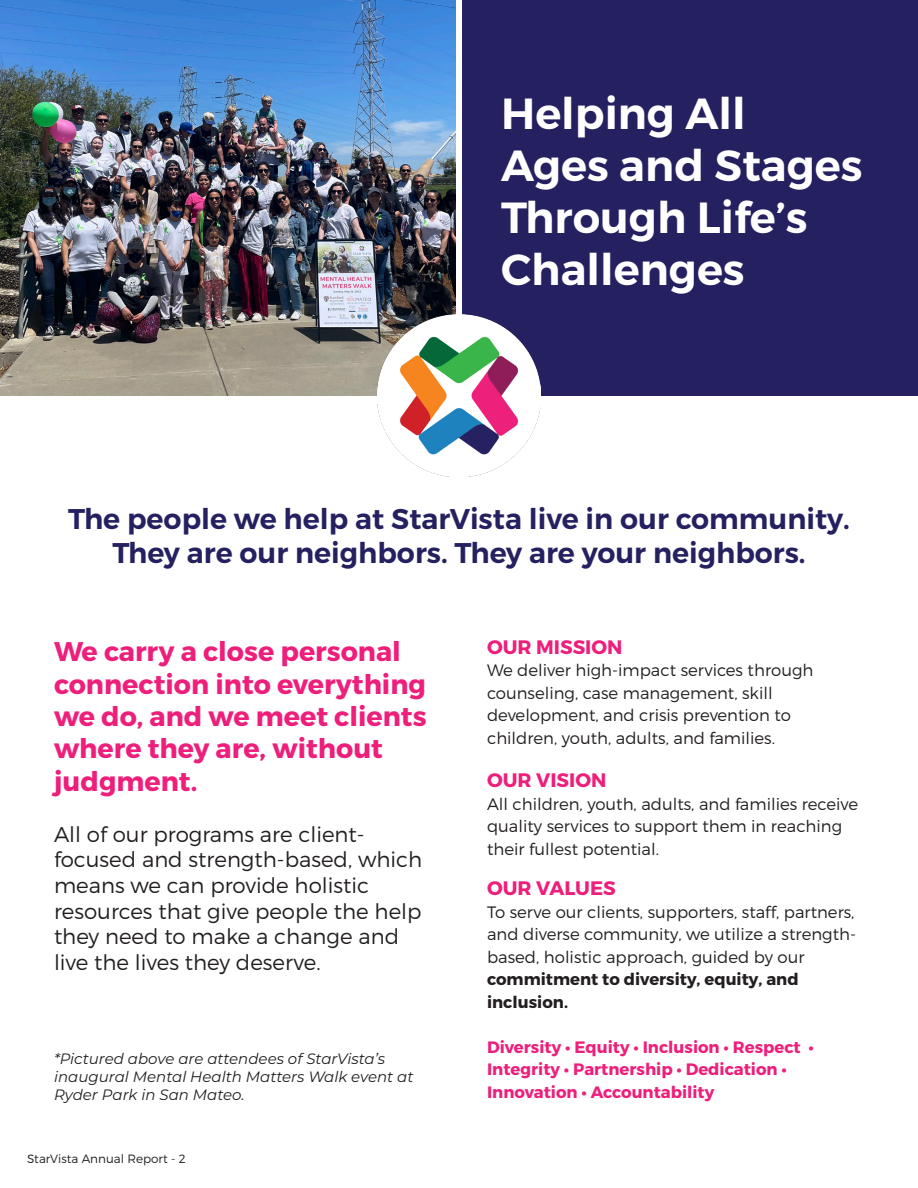
<style>
.page{position:relative;width:918px;height:1188px;background:#fff}
.page>*{position:absolute;margin:0;border:0;box-sizing:border-box;transform-origin:0 0}
.Body_Text{font:600 43.5px/52.2px "Montserrat";color:#fff}
.t1{font:600 28.5px/34.2px "Montserrat";color:#252161;text-align:center}
.t2{font:700 27px/32.4px "Montserrat";color:#ee1e7b}
.t3{font:300 21.3px/25.5px "Montserrat";color:#231f20}
.t4{font:700 19.5px "Montserrat";color:#ee1e7b}
.t5{font:300 16.5px/22.5px "Montserrat";color:#231f20}
.t6{font:700 16.5px/22.5px "Montserrat";color:#ee1e7b}
.t7{font:italic 15px/18px "Montserrat";color:#231f20}
.t8{font:300 12px "Montserrat";color:#231f20}
.s1{font-weight:700}
</style>
<div class="page">
<img style="left:0;top:0;width:456px;height:396px">
<div style="left:459px;top:0;width:459px;height:396px;background:#252161"></div>
<div style="left:456px;top:0;width:6px;height:423px;background:#fff"></div>
<img style="left:378px;top:315px;width:162px;height:162px">
<p class="Body_Text" style="left:501px;top:87px;width:363px">Helping All<br>Ages and Stages<br>Through Life’s<br>Challenges</p>
<p class="t1" style="left:68px;top:502px;width:783px">The people we help at StarVista live in our community.<br>They are our neighbors. They are your neighbors.</p>
<p class="t2" style="left:54px;top:636px;width:374px">We carry a close personal connection into everything we do, and we meet clients where they are, without judgment.</p>
<p class="t3" style="left:54px;top:821px;width:370px">All of our programs are client&shy;focused and strength-based, which means we can provide holistic resources that give people the help they need to make a change and live the lives they deserve.</p>
<p class="t7" style="left:54px;top:1050px;width:361px">*Pictured above are attendees of StarVista’s inaugural Mental Health Matters Walk event at<br>Ryder Park in San Mateo.</p>
<p class="t8" style="left:27px;top:1151px;width:160px">StarVista Annual Report - 2</p>
<p class="t4" style="left:487px;top:635px;width:137px">OUR MISSION</p>
<p class="t5" style="left:487px;top:659px;width:328px">We deliver high-impact services through counseling, case management, skill development, and crisis prevention to children, youth, adults, and families.</p>
<p class="t4" style="left:487px;top:768px;width:121px">OUR VISION</p>
<p class="t5" style="left:487px;top:792px;width:373px">All children, youth, adults, and families receive quality services to support them in reaching their fullest potential.</p>
<p class="t4" style="left:487px;top:876px;width:130px">OUR VALUES</p>
<p class="t5" style="left:487px;top:900px;width:370px">To serve our clients, supporters, staff, partners, and diverse community, we utilize a strength&shy;based, holistic approach, guided by our <span class="s1">commitment to diversity, equity, and inclusion.</span></p>
<p class="t6" style="left:487px;top:1036px;width:328px">Diversity • Equity • Inclusion • Respect •<br>Integrity • Partnership • Dedication •<br>Innovation • Accountability</p>
</div>
